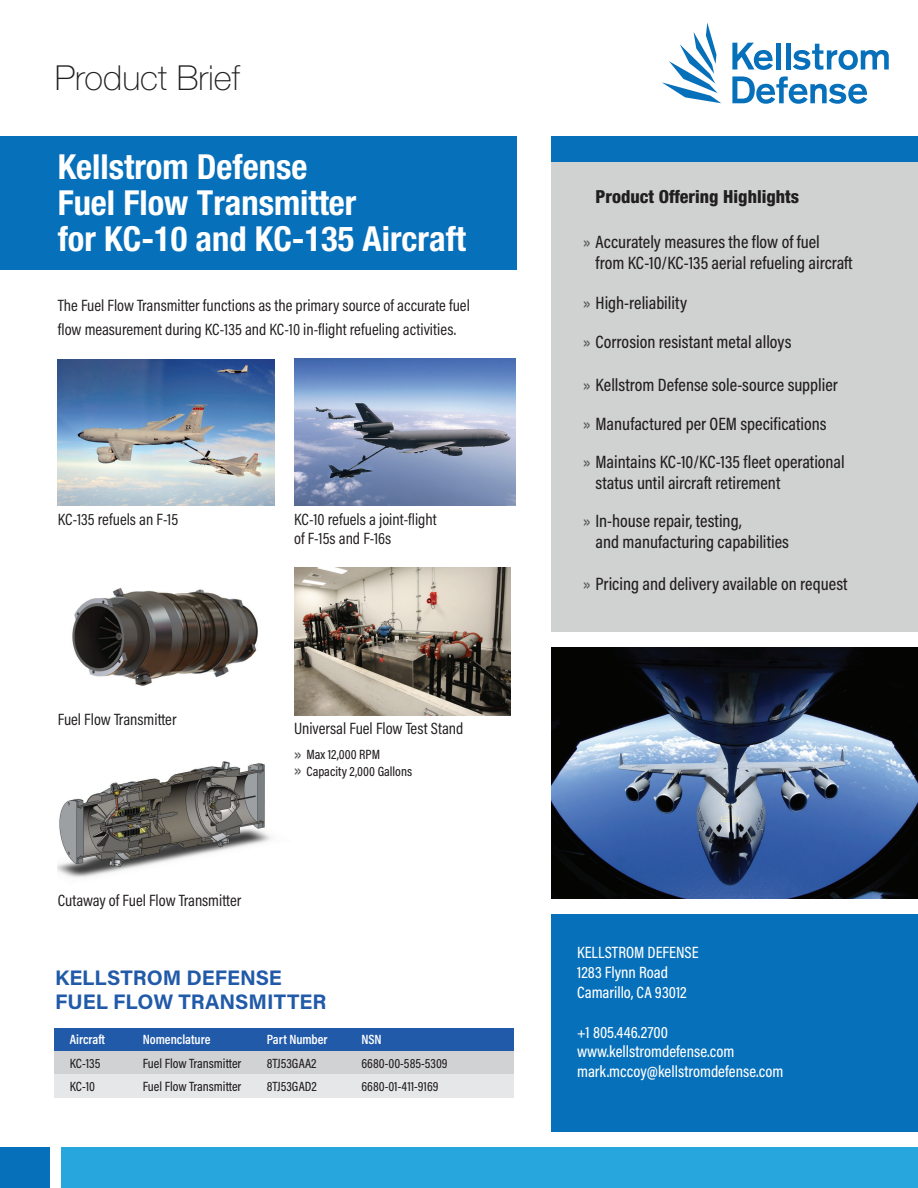
<style>
.page{position:relative;width:918px;height:1188px;background:#fff}
.page>*{position:absolute;margin:0;border:0;box-sizing:border-box;transform-origin:0 0}
.t1{font:700 condensed 34.5px/36px "Helvetica Neue LT Std";color:#fff}
.t2{font:100 34.5px "Helvetica Neue LT Std";color:#201e1e}
.t3{font:700 21px/24px "Acumin Pro";color:#215aa9}
.t4{font:500 18px/38.5px "Acumin Pro Cond";color:#231f20}
.t5{font:800 condensed 18px "Helvetica Neue LT Std";color:#201e1e}
.t6{font:16.5px/24px "Acumin Pro Cond";color:#231f20}
.t7{font:500 16.5px/19.8px "Acumin Pro Cond";color:#fff}
.t8{font:500 13.5px "Acumin Pro Cond";color:#231f20}
.t9{font:600 13.5px "Acumin Pro Cond";color:#fff}
.s1{font-family:"Helvetica Neue LT Std";font-weight:400;font-stretch:condensed;font-size:19.5px;color:#5a595c}
</style>
<div class="page">
<img style="left:58px;top:761px;width:213px;height:117px">
<div style="left:551px;top:914px;width:367px;height:218px;background:#0770ba"></div>
<div style="left:0;top:1148px;width:50px;height:40px;background:#0770ba"></div>
<div style="left:0;top:137px;width:517px;height:133px;background:#0770ba"></div>
<div style="left:551px;top:137px;width:367px;height:495px;background:#d0d1d1"></div>
<div style="left:62px;top:1148px;width:856px;height:40px;background:#27a6de"></div>
<svg style="left:662px;top:23px;width:59px;height:80px"></svg>
<svg style="left:732px;top:43px;width:41px;height:27px"></svg>
<div style="left:776px;top:43px;width:5px;height:27px;background:#0770ba"></div>
<hr style="left:786px;top:43px;width:4px;height:27px;background:#0770ba">
<svg style="left:793px;top:44px;width:96px;height:26px"></svg>
<svg style="left:732px;top:76px;width:135px;height:28px"></svg>
<div style="left:552px;top:137px;width:366px;height:25px;background:#0770ba"></div>
<div style="left:55px;top:1029px;width:459px;height:23px;background:#215aa9"></div>
<div style="left:55px;top:1052px;width:459px;height:23px;background:#d1d2d4"></div>
<div style="left:55px;top:1075px;width:459px;height:23px;background:#e6e7e9"></div>
<img style="left:58px;top:360px;width:216px;height:145px">
<img style="left:294px;top:359px;width:222px;height:146px">
<img style="left:294px;top:568px;width:217px;height:147px">
<img style="left:72px;top:588px;width:186px;height:98px">
<img style="left:552px;top:647px;width:366px;height:252px">
<h1 class="t2" style="left:55px;top:58px;width:187px">Product Brief</h1>
<h1 class="t1" style="left:58px;top:148px;width:410px">Kellstrom Defense<br>Fuel Flow Transmitter<br>for KC-10 and KC-135 Aircraft</h1>
<p class="t6" style="left:58px;top:293px;width:414px">The Fuel Flow Transmitter functions as the primary source of accurate fuel flow measurement during KC-135 and KC-10 in-flight refueling activities.</p>
<p class="t6" style="left:58px;top:507px;width:122px">KC-135 refuels an F-15</p>
<p class="t6" style="left:294px;top:509px;width:144px;line-height:19.5px">KC-10 refuels a joint-flight of F-15s and F-16s</p>
<p class="t6" style="left:58px;top:707px;width:120px">Fuel Flow Transmitter</p>
<p class="t6" style="left:58px;top:888px;width:185px">Cutaway of Fuel Flow Transmitter</p>
<p class="t6" style="left:294px;top:716px;width:171px">Universal Fuel Flow Test Stand</p>
<p class="t8" style="left:294px;top:746px;width:88px"><span class="s1">»</span> Max 12,000 RPM</p>
<p class="t8" style="left:294px;top:762px;width:120px"><span class="s1">»</span> Capacity 2,000 Gallons</p>
<p class="t3" style="left:55px;top:965px;width:273px">KELLSTROM DEFENSE<br>FUEL FLOW TRANSMITTER</p>
<p class="t9" style="left:70px;top:1031px;width:37px">Aircraft</p>
<p class="t9" style="left:143px;top:1031px;width:69px">Nomenclature</p>
<p class="t9" style="left:267px;top:1031px;width:62px">Part Number</p>
<p class="t9" style="left:361px;top:1031px;width:22px">NSN</p>
<p class="t8" style="left:70px;top:1055px;width:32px">KC-135</p>
<p class="t8" style="left:143px;top:1055px;width:100px">Fuel Flow Transmitter</p>
<p class="t8" style="left:267px;top:1055px;width:51px">8TJ53GAA2</p>
<p class="t8" style="left:361px;top:1055px;width:88px">6680-00-585-5309</p>
<p class="t8" style="left:70px;top:1077px;width:27px">KC-10</p>
<p class="t8" style="left:143px;top:1077px;width:100px">Fuel Flow Transmitter</p>
<p class="t8" style="left:267px;top:1077px;width:51px">8TJ53GAD2</p>
<p class="t8" style="left:361px;top:1077px;width:79px">6680-01-411-9169</p>
<p class="t5" style="left:596px;top:186px;width:205px">Product Offering Highlights</p>
<p class="t4" style="left:596px;top:231px;width:258px;line-height:21px;text-indent:-12px"><span class="s1">»</span> Accurately measures the flow of fuel from KC-10/KC-135 aerial refueling aircraft</p>
<p class="t4" style="left:583px;top:283px;width:105px"><span class="s1">»</span> High-reliability</p>
<p class="t4" style="left:583px;top:322px;width:210px"><span class="s1">»</span> Corrosion resistant metal alloys</p>
<p class="t4" style="left:583px;top:365px;width:263px"><span class="s1">»</span> Kellstrom Defense sole-source supplier <span class="s1">»</span> Manufactured per OEM specifications<br><span class="s1">»</span> Maintains KC-10/KC-135 fleet operational</p>
<p class="t4" style="left:583px;top:463px;width:199px;text-indent:12px">status until aircraft retirement <span class="s1">»</span> In-house repair, testing,</p>
<p class="t4" style="left:596px;top:522px;width:195px">and manufacturing capabilities</p>
<p class="t4" style="left:583px;top:564px;width:266px"><span class="s1">»</span> Pricing and delivery available on request</p>
<p class="t7" style="left:577px;top:943px;width:123px">KELLSTROM DEFENSE<br>1283 Flynn Road<br>Camarillo, CA 93012</p>
<p class="t7" style="left:577px;top:1022px;width:208px">+1 805.446.2700 www.kellstromdefense.com mark.mccoy@kellstromdefense.com</p>
</div>
